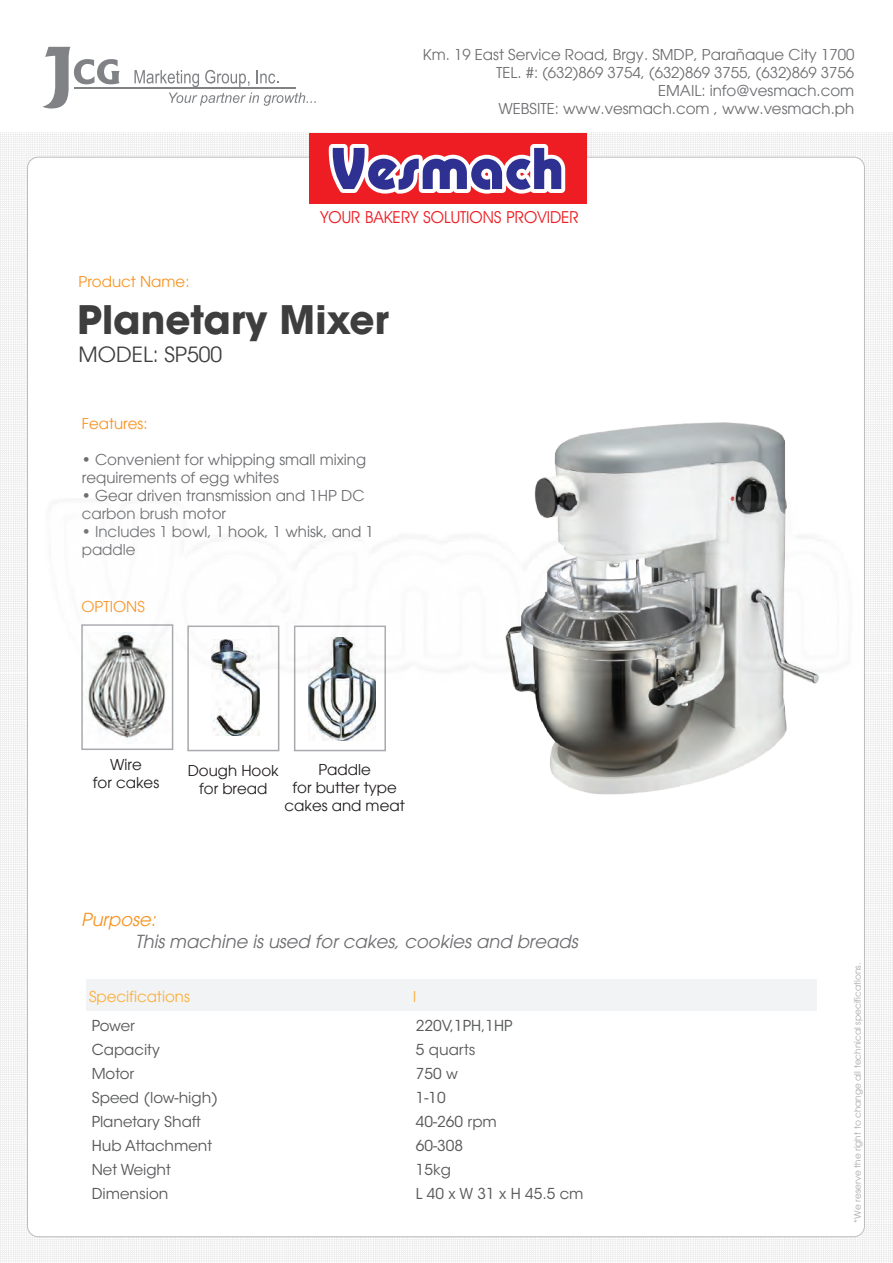
<style>
.page{position:relative;width:893px;height:1263px;background:#fff}
.page>*{position:absolute;margin:0;border:0;box-sizing:border-box;transform-origin:0 0}
.t1{font:700 39px "ITC Avant Garde Std";color:#3e3e3f}
.t2{font:21px "Avant Garde";color:#3e3e3f}
.t3{font:italic 18px "Avant Garde";color:#6c6d70}
.t4{font:italic 18px "Avant Garde";color:#f79321}
.t5{font:16.8px "Avant Garde IT Cby BT";color:#ed1f26}
.t6{font:15px/18px "Avant Garde";color:#6c6d70}
.t7{font:15px "ITC Avant Garde Std";color:#57585a}
.t8{font:15px/18px "Avant Garde";color:#231f20;text-align:center}
.t9{font:15px "Avant Garde";color:#f79321}
.t10{font:15px "Avant Garde";color:#fbb03b}
.t11{font:9px "Avant Garde";color:#a8a9ad}
</style>
<div class="page">
<div style="left:0;top:2px;width:892px;height:1261px;background:#f3f3f3"></div>
<div style="left:0;top:2px;width:892px;height:130px;background:#fff"></div>
<div style="left:28px;top:157px;width:836px;height:1080px;background:#fff;border-radius:11px"></div>
<hr style="left:74px;top:87px;width:222px;height:1px;background:#808285">
<svg style="left:42px;top:47px;width:77px;height:62px"></svg>
<svg style="left:134px;top:70px;width:65px;height:17px"></svg>
<svg style="left:205px;top:70px;width:44px;height:17px"></svg>
<svg style="left:256px;top:70px;width:22px;height:14px"></svg>
<svg style="left:169px;top:93px;width:147px;height:13px"></svg>
<div style="left:309px;top:133px;width:277px;height:71px;background:#ee1d23"></div>
<svg style="left:329px;top:144px;width:236px;height:50px"></svg>
<img style="left:537px;top:422px;width:250px;height:373px">
<img style="left:90px;top:709px;width:73px;height:35px">
<img style="left:211px;top:709px;width:48px;height:26px">
<img style="left:309px;top:709px;width:67px;height:31px">
<div style="left:81px;top:624px;width:92px;height:126px;border:2px solid #a8a9ad"></div>
<div style="left:187px;top:626px;width:92px;height:125px;border:2px solid #a8a9ad"></div>
<div style="left:294px;top:626px;width:92px;height:125px;border:2px solid #a8a9ad"></div>
<div style="left:87px;top:980px;width:730px;height:31px;background:#f2f3f4"></div>
<img style="left:0;top:460px;width:892px;height:249px">
<p class="t6" style="left:423px;top:46px;width:433px;text-align:right">Km. 19 East Service Road, Brgy. SMDP, Parañaque City 1700<br>TEL. #: (632)869 3754, (632)869 3755, (632)869 3756<br>EMAIL: info@vesmach.com<br>WEBSITE: www.vesmach.com , www.vesmach.ph</p>
<p class="t6" style="left:579px;top:46px;width:276px;text-align:center">1227 P. Guevarra St., St . Cruz, Manila<br>TELFAX #: (632)7359650, (632)353 203</p>
<p class="t9" style="left:79px;top:273px;width:112px">Product Name:</p>
<p class="t5" style="left:320px;top:207px;width:260px">YOUR BAKERY SOLUTIONS PROVIDER</p>
<h1 class="t1" style="left:77px;top:294px;width:313px">Planetary Mixer</h1>
<h2 class="t2" style="left:79px;top:342px;width:145px">MODEL: SP500</h2>
<p class="t9" style="left:82px;top:415px;width:67px">Features:</p>
<p class="t6" style="left:82px;top:451px;width:286px">• Convenient for whipping small mixing requirements of egg whites</p>
<p class="t6" style="left:82px;top:487px;width:284px">• Gear driven transmission and 1HP DC carbon brush motor</p>
<p class="t6" style="left:82px;top:523px;width:293px">• Includes 1 bowl, 1 hook, 1 whisk, and 1 paddle</p>
<p class="t9" style="left:81px;top:597px;width:65px">OPTIONS</p>
<p class="t8" style="left:93px;top:756px;width:68px">Wire<br>for cakes</p>
<p class="t8" style="left:188px;top:761px;width:92px">Dough Hook for bread</p>
<p class="t8" style="left:284px;top:760px;width:122px">Paddle<br>for butter type cakes and meat</p>
<p class="t4" style="left:81px;top:908px;width:76px">Purpose:</p>
<p class="t3" style="left:135px;top:931px;width:444px">This machine is used for cakes, cookies and breads</p>
<p class="t10" style="left:89px;top:987px;width:102px">Specifications</p>
<p class="t10" style="left:413px;top:987px;width:4px">l</p>
<p class="t7" style="left:92px;top:1017px;width:45px">Power</p>
<p class="t7" style="left:416px;top:1017px;width:98px">220V,1PH,1HP</p>
<p class="t7" style="left:92px;top:1041px;width:69px">Capacity</p>
<p class="t7" style="left:416px;top:1041px;width:61px">5 quarts</p>
<p class="t7" style="left:92px;top:1065px;width:44px">Motor</p>
<p class="t7" style="left:416px;top:1065px;width:44px">750 w</p>
<p class="t7" style="left:92px;top:1089px;width:128px">Speed (low-high)</p>
<p class="t7" style="left:416px;top:1089px;width:31px">1-10</p>
<p class="t7" style="left:92px;top:1113px;width:111px">Planetary Shaft</p>
<p class="t7" style="left:416px;top:1113px;width:83px">40-260 rpm</p>
<p class="t7" style="left:92px;top:1137px;width:122px">Hub Attachment</p>
<p class="t7" style="left:416px;top:1137px;width:49px">60-308</p>
<p class="t7" style="left:92px;top:1161px;width:81px">Net Weight</p>
<p class="t7" style="left:416px;top:1161px;width:37px">15kg</p>
<p class="t7" style="left:92px;top:1185px;width:78px">Dimension</p>
<p class="t7" style="left:416px;top:1185px;width:169px">L 40 x W 31 x H 45.5 cm</p>
<p class="t11" style="left:852px;top:1223px;width:261px;rotate:-90deg">*We reserve the right to change all technical specifications.</p>
</div>
